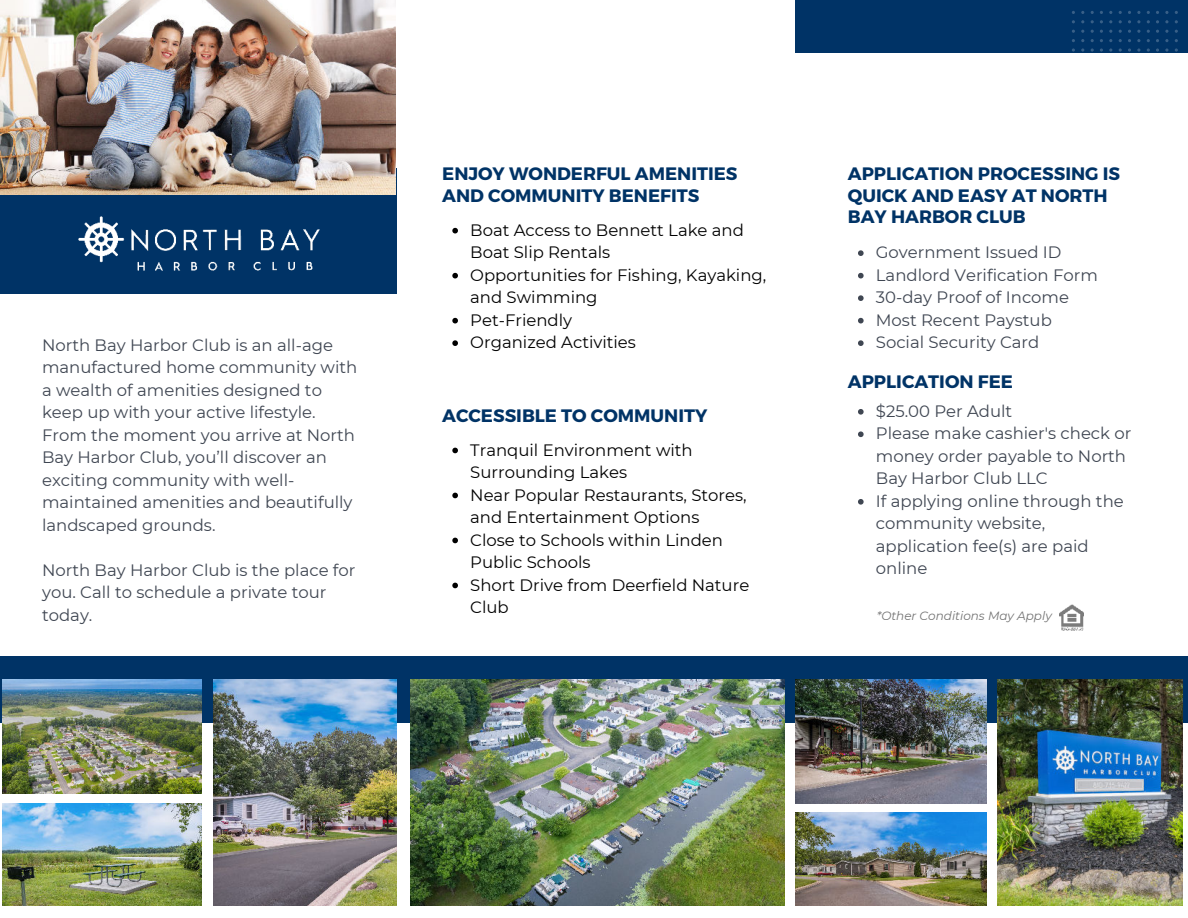
<style>
.page{position:relative;width:1188px;height:918px;background:#fff}
.page>*{position:absolute;margin:0;border:0;box-sizing:border-box;transform-origin:0 0}
.t1{font:700 18px/21.3px "Montserrat";color:#036}
.t2{font:16.5px/22.5px "Montserrat";color:#3f4652}
.t3{font:16.5px/22.5px "Montserrat";color:#000}
.t4{font:italic 12px "Montserrat";color:#737373}
</style>
<div class="page">
<div style="left:0;top:168px;width:396px;height:126px;background:#036"></div>
<div style="left:795px;top:0;width:393px;height:52px;background:#036"></div>
<img style="left:0;top:0;width:396px;height:195px">
<div style="left:0;top:657px;width:1188px;height:66px;background:#036"></div>
<img style="left:998px;top:680px;width:184px;height:226px">
<img style="left:795px;top:680px;width:191px;height:123px">
<svg style="left:1072px;top:11px;width:106px;height:42px"></svg>
<img style="left:3px;top:680px;width:199px;height:113px">
<img style="left:3px;top:803px;width:199px;height:103px">
<img style="left:213px;top:680px;width:183px;height:226px">
<img style="left:796px;top:813px;width:190px;height:93px">
<img style="left:411px;top:680px;width:373px;height:226px">
<svg style="left:858px;top:250px;width:6px;height:6px"></svg>
<svg style="left:858px;top:273px;width:6px;height:5px"></svg>
<svg style="left:858px;top:295px;width:6px;height:6px"></svg>
<svg style="left:858px;top:318px;width:6px;height:5px"></svg>
<svg style="left:858px;top:340px;width:6px;height:6px"></svg>
<svg style="left:452px;top:228px;width:6px;height:5px"></svg>
<svg style="left:452px;top:273px;width:6px;height:5px"></svg>
<svg style="left:452px;top:318px;width:6px;height:5px"></svg>
<svg style="left:452px;top:340px;width:6px;height:6px"></svg>
<svg style="left:452px;top:448px;width:6px;height:5px"></svg>
<svg style="left:452px;top:493px;width:6px;height:5px"></svg>
<svg style="left:452px;top:538px;width:6px;height:5px"></svg>
<svg style="left:452px;top:583px;width:6px;height:5px"></svg>
<svg style="left:858px;top:409px;width:6px;height:6px"></svg>
<svg style="left:858px;top:431px;width:6px;height:6px"></svg>
<svg style="left:858px;top:499px;width:6px;height:6px"></svg>
<img style="left:1059px;top:604px;width:24px;height:26px">
<img style="left:78px;top:216px;width:242px;height:55px">
<p class="t2" style="left:42px;top:333px;width:317px">North Bay Harbor Club is an all-age manufactured home community with a wealth of amenities designed to keep up with your active lifestyle.<br>From the moment you arrive at North Bay Harbor Club, you’ll discover an exciting community with well&shy;maintained amenities and beautifully landscaped grounds.</p>
<p class="t2" style="left:42px;top:558px;width:315px">North Bay Harbor Club is the place for you. Call to schedule a private tour today.</p>
<p class="t1" style="left:442px;top:163px;width:297px">ENJOY WONDERFUL AMENITIES<br>AND COMMUNITY BENEFITS</p>
<p class="t3" style="left:470px;top:218px;width:298px">Boat Access to Bennett Lake and<br>Boat Slip Rentals<br>Opportunities for Fishing, Kayaking, and Swimming<br>Pet-Friendly<br>Organized Activities</p>
<p class="t1" style="left:442px;top:405px;width:267px">ACCESSIBLE TO COMMUNITY</p>
<p class="t3" style="left:470px;top:438px;width:281px">Tranquil Environment with<br>Surrounding Lakes<br>Near Popular Restaurants, Stores, and Entertainment Options<br>Close to Schools within Linden<br>Public Schools<br>Short Drive from Deerfield Nature<br>Club</p>
<p class="t1" style="left:848px;top:163px;width:274px">APPLICATION PROCESSING IS<br>QUICK AND EASY AT NORTH<br>BAY HARBOR CLUB</p>
<p class="t2" style="left:876px;top:241px;width:224px">Government Issued ID<br>Landlord Verification Form<br>30-day Proof of Income<br>Most Recent Paystub<br>Social Security Card</p>
<p class="t1" style="left:848px;top:371px;width:167px">APPLICATION FEE</p>
<p class="t2" style="left:876px;top:399px;width:257px">$25.00 Per Adult<br>Please make cashier's check or money order payable to North<br>Bay Harbor Club LLC<br>If applying online through the community website, application fee(s) are paid online</p>
<p class="t4" style="left:877px;top:608px;width:177px">*Other Conditions May Apply</p>
</div>
